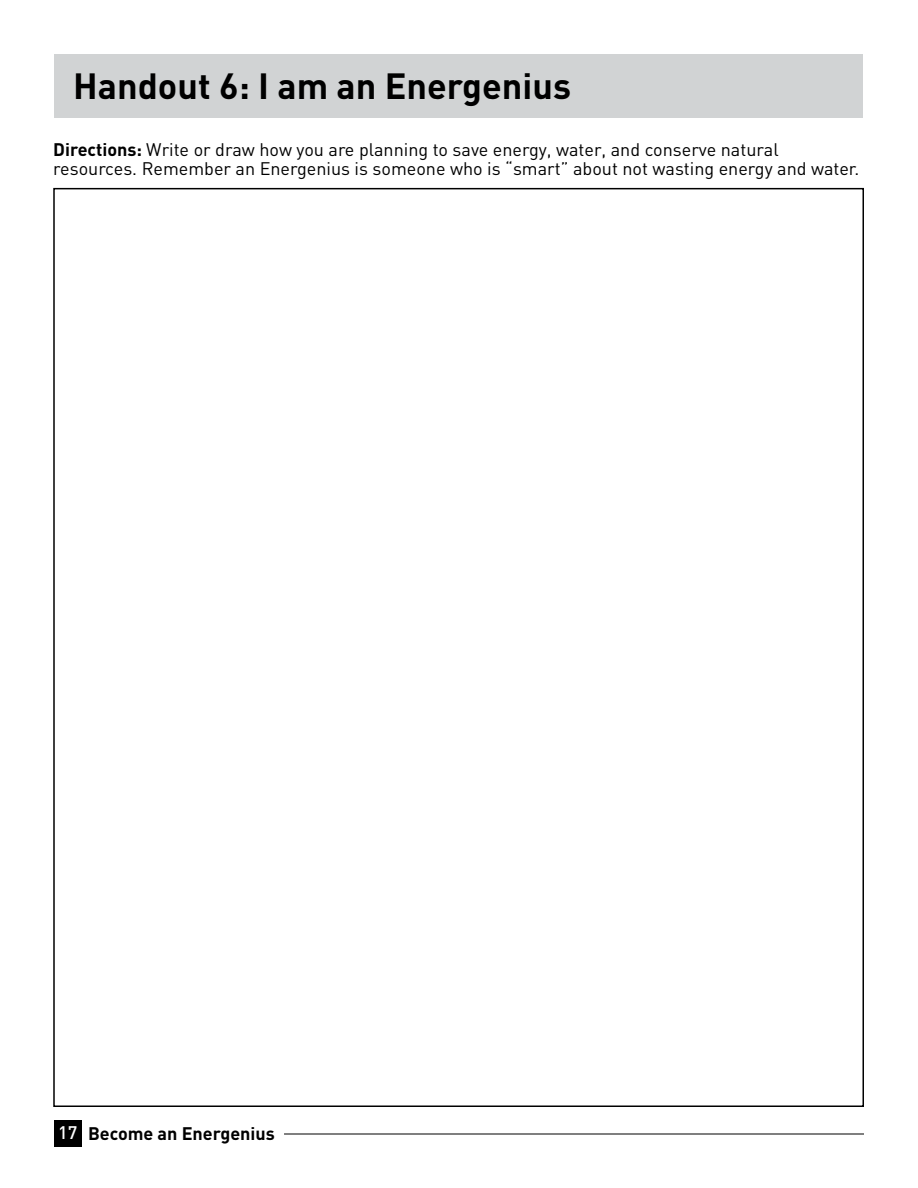
<style>
.page{position:relative;width:918px;height:1188px;background:#fff}
.page>*{position:absolute;margin:0;border:0;box-sizing:border-box;transform-origin:0 0}
.t1{font:700 36px "DIN";color:#000}
.t2{font:18px/19.5px "DIN";color:#000}
.t3{font:700 18px "DIN";color:#000}
.s1{font-weight:700}
.s2{font-weight:500;color:#fff}
</style>
<div class="page">
<div style="left:54px;top:1121px;width:27px;height:26px;background:#000"></div>
<hr style="left:284px;top:1134px;width:580px;height:1px;background:#000">
<div style="left:55px;top:54px;width:808px;height:64px;background:#d1d3d4"></div>
<h1 class="t1" style="left:73px;top:62px;width:499px">Handout 6: I am an Energenius</h1>
<p class="t2" style="left:53px;top:139px;width:807px"><span class="s1">Directions:</span> Write or draw how you are planning to save energy, water, and conserve natural resources. Remember an Energenius is someone who is “smart” about not wasting energy and water.</p>
<p class="t3" style="left:58px;top:1122px;width:218px"><span class="s2">17</span> Become an Energenius</p>
</div>
